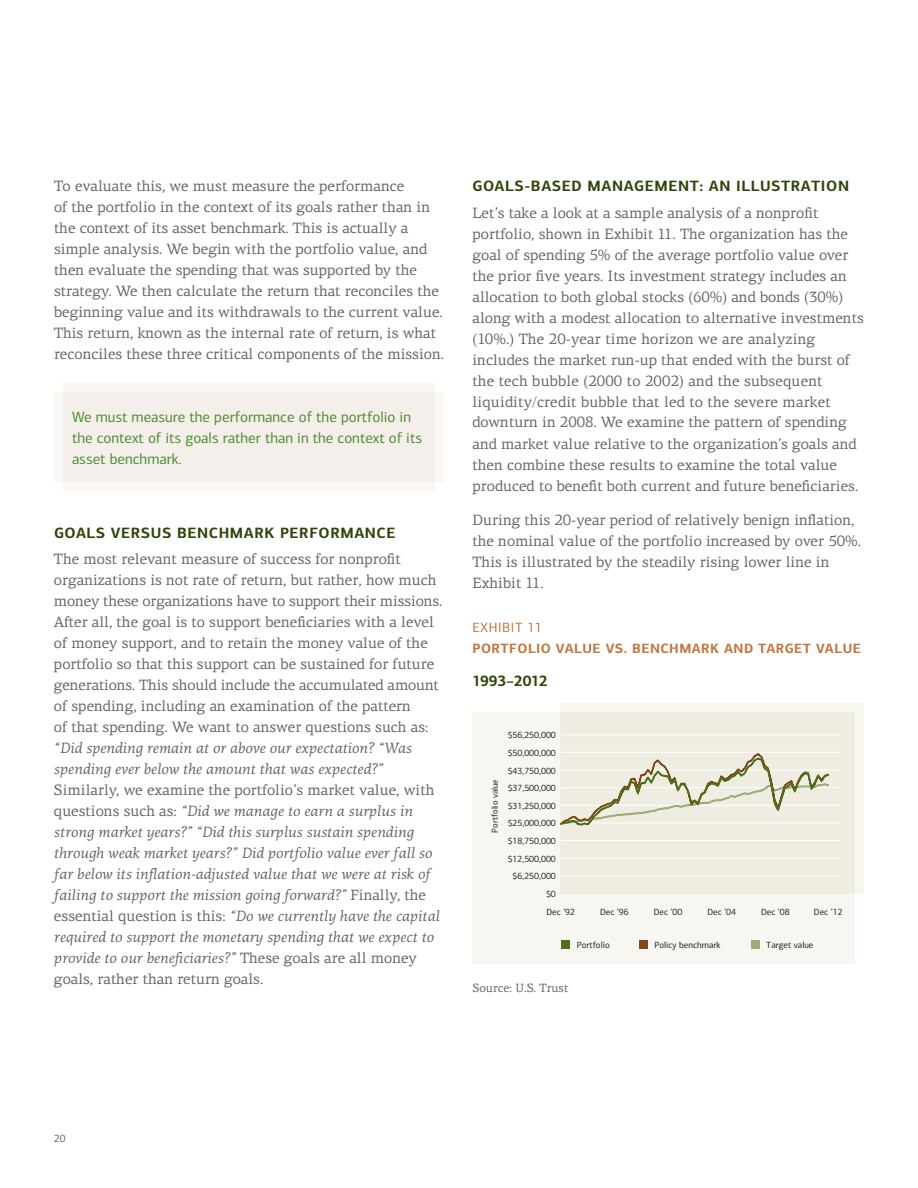
<style>
.page{position:relative;width:918px;height:1188px;background:#fff}
.page>*{position:absolute;margin:0;border:0;box-sizing:border-box;transform-origin:0 0}
.t1{font:15px/21px "Connections Serif";color:#636366}
.t2{font:italic 15px/21px "Connections Serif";color:#636366}
.t3{font:15px/21px "Connections";color:#4f9236}
.t4{font:700 15px "Connections";letter-spacing:.04em;color:#31450b}
.t5{font:700 15px "Connections";letter-spacing:-.02em;color:#31450b}
.t6{font:700 13.5px "Connections";letter-spacing:.035em;color:#c2753d}
.t7{font:13.5px "Connections";letter-spacing:.04em;color:#c2753d}
.t8{font:12px "Connections Serif";color:#636366}
.t9{font:10.5px "Connections";color:#636366}
.t10{font:9px "Connections";color:#231f20}
.t11{font:8.7px "Connections";color:#231f20}
.s1{font-style:normal}
</style>
<div class="page">
<div style="left:54px;top:392px;width:390px;height:90px;background:#faf7f5"></div>
<div style="left:63px;top:382px;width:372px;height:110px;background:#f5efeb"></div>
<div style="left:472px;top:712px;width:383px;height:252px;background:#f7f6f0"></div>
<div style="left:560px;top:704px;width:304px;height:190px;background:linear-gradient(to right,#efede1,#f0eee3)"></div>
<hr style="left:561px;top:734px;width:280px;height:1px;background:#fff">
<hr style="left:561px;top:752px;width:280px;height:1px;background:#fff">
<hr style="left:561px;top:770px;width:280px;height:1px;background:#fff">
<hr style="left:561px;top:787px;width:280px;height:1px;background:#fff">
<hr style="left:561px;top:805px;width:280px;height:1px;background:#fff">
<hr style="left:561px;top:823px;width:280px;height:1px;background:#fff">
<hr style="left:561px;top:840px;width:280px;height:1px;background:#fff">
<hr style="left:561px;top:858px;width:280px;height:1px;background:#fff">
<hr style="left:561px;top:875px;width:280px;height:1px;background:#fff">
<svg style="left:560px;top:752px;width:270px;height:74px"></svg>
<div style="left:561px;top:940px;width:9px;height:9px;background:#4e6e17"></div>
<div style="left:639px;top:940px;width:9px;height:9px;background:#7e491e"></div>
<div style="left:751px;top:940px;width:9px;height:9px;background:#9bad78"></div>
<p class="t1" style="left:54px;top:176px;width:391px">To evaluate this, we must measure the performance<br>of the portfolio in the context of its goals rather than in the context of its asset benchmark. This is actually a simple analysis. We begin with the portfolio value, and then evaluate the spending that was supported by the strategy. We then calculate the return that reconciles the beginning value and its withdrawals to the current value.<br>This return, known as the internal rate of return, is what reconciles these three critical components of the mission.</p>
<p class="t3" style="left:72px;top:406px;width:352px">We must measure the performance of the portfolio in the context of its goals rather than in the context of its asset benchmark.</p>
<p class="t4" style="left:54px;top:523px;width:343px">GOALS VERSUS BENCHMARK PERFORMANCE</p>
<p class="t1" style="left:54px;top:549px;width:390px">The most relevant measure of success for nonprofit organizations is not rate of return, but rather, how much money these organizations have to support their missions.<br>After all, the goal is to support beneficiaries with a level of money support, and to retain the money value of the portfolio so that this support can be sustained for future generations. This should include the accumulated amount of spending, including an examination of the pattern<br>of that spending. We want to answer questions such as:</p>
<p class="t2" style="left:54px;top:738px;width:359px">“Did spending remain at or above our expectation? “Was spending ever below the amount that was expected?”</p>
<p class="t2" style="left:54px;top:780px;width:387px"><span class="s1">Similarly, we examine the portfolio’s market value, with questions such as:</span> “Did we manage to earn a surplus in strong market years?” “Did this surplus sustain spending through weak market years?” Did portfolio value ever fall so far below its inflation-adjusted value that we were at risk of failing to support the mission going forward?” <span class="s1">Finally, the essential question is this:</span> “Do we currently have the capital required to support the monetary spending that we expect to provide to our beneficiaries?” <span class="s1">These goals are all money goals, rather than return goals.</span></p>
<p class="t4" style="left:472px;top:177px;width:378px">GOALS-BASED MANAGEMENT: AN I LLUSTRATI ON</p>
<p class="t1" style="left:472px;top:202px;width:393px">Let’s take a look at a sample analysis of a nonprofit portfolio, shown in Exhibit 11. The organization has the goal of spending 5% of the average portfolio value over the prior five years. Its investment strategy includes an allocation to both global stocks (60%) and bonds (30%) along with a modest allocation to alternative investments (10%.) The 20-year time horizon we are analyzing includes the market run-up that ended with the burst of the tech bubble (2000 to 2002) and the subsequent liquidity/credit bubble that led to the severe market downturn in 2008. We examine the pattern of spending and market value relative to the organization’s goals and then combine these results to examine the total value produced to benefit both current and future beneficiaries.</p>
<p class="t1" style="left:472px;top:510px;width:390px">During this 20-year period of relatively benign inflation, the nominal value of the portfolio increased by over 50%.<br>This is illustrated by the steadily rising lower line in Exhibit 11.</p>
<p class="t7" style="left:472px;top:619px;width:71px">Exhibit 11</p>
<p class="t6" style="left:472px;top:639px;width:390px">PORTFOLI O VALUE VS. BENCHMARK AND TARGET VALUE</p>
<p class="t5" style="left:472px;top:671px;width:77px">1993–2012</p>
<p class="t11" style="left:490px;top:833px;width:55px;rotate:-90deg">Portfolio value</p>
<p class="t10" style="left:508px;top:730px;width:50px">$56,250,000</p>
<p class="t10" style="left:508px;top:748px;width:50px">$50,000,000</p>
<p class="t10" style="left:508px;top:765px;width:50px">$43,750,000</p>
<p class="t10" style="left:508px;top:783px;width:50px">$37,500,000</p>
<p class="t10" style="left:508px;top:800px;width:50px">$31,250,000</p>
<p class="t10" style="left:508px;top:818px;width:50px">$25,000,000</p>
<p class="t10" style="left:508px;top:836px;width:50px">$18,750,000</p>
<p class="t10" style="left:508px;top:853px;width:50px">$12,500,000</p>
<p class="t10" style="left:513px;top:871px;width:45px">$6,250,000</p>
<p class="t10" style="left:546px;top:889px;width:11px">$0</p>
<p class="t10" style="left:546px;top:907px;width:30px">Dec ’92</p>
<p class="t10" style="left:600px;top:907px;width:30px">Dec ’96</p>
<p class="t10" style="left:654px;top:907px;width:30px">Dec ’00</p>
<p class="t10" style="left:707px;top:907px;width:30px">Dec ’04</p>
<p class="t10" style="left:761px;top:907px;width:30px">Dec ’08</p>
<p class="t10" style="left:814px;top:907px;width:30px">Dec ’12</p>
<p class="t10" style="left:577px;top:940px;width:35px">Portfolio</p>
<p class="t10" style="left:654px;top:940px;width:68px">Policy benchmark</p>
<p class="t10" style="left:766px;top:940px;width:49px">Target value</p>
<p class="t8" style="left:472px;top:981px;width:97px">Source: U.S. Trust</p>
<p class="t9" style="left:54px;top:1132px;width:13px">20</p>
</div>
